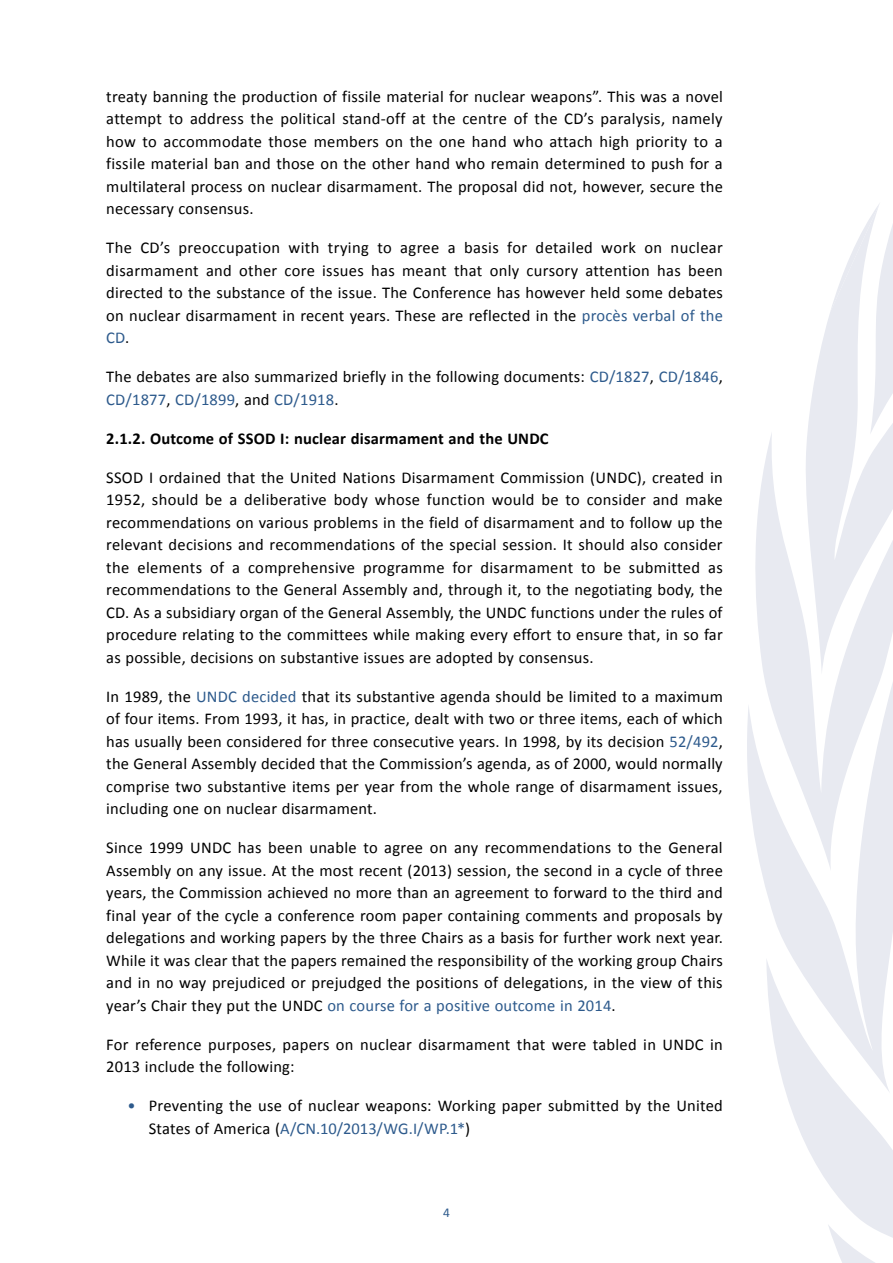
<style>
.page{position:relative;width:893px;height:1263px;background:#fff}
.page>*{position:absolute;margin:0;border:0;box-sizing:border-box;transform-origin:0 0}
.Resource_Para{font:16.5px/22.5px "Calibri";letter-spacing:.01em;color:#000;text-align:justify}
.Resource_Para-2{font:700 16.5px "Calibri";letter-spacing:.01em;color:#000}
.link{font:13.5px "Calibri";color:#2d5a8c}
.s1{color:#2d5a8c}
</style>
<div class="page">
<svg style="left:786px;top:1093px;width:107px;height:170px;fill:#e8eaf1"></svg>
<svg style="left:747px;top:706px;width:146px;height:387px;fill:#e8eaf1"></svg>
<svg style="left:750px;top:433px;width:143px;height:438px;fill:#e8eaf1"></svg>
<svg style="left:804px;top:204px;width:89px;height:471px"></svg>
<p class="Resource_Para" style="left:106px;top:85px;width:618px">treaty banning the production of fissile material for nuclear weapons”. This was a novel attempt to address the political stand-off at the centre of the CD’s paralysis, namely how to accommodate those members on the one hand who attach high priority to a fissile material ban and those on the other hand who remain determined to push for a multilateral process on nuclear disarmament. The proposal did not, however, secure the necessary consensus.</p>
<p class="Resource_Para" style="left:106px;top:236px;width:618px">The CD’s preoccupation with trying to agree a basis for detailed work on nuclear disarmament and other core issues has meant that only cursory attention has been directed to the substance of the issue. The Conference has however held some debates on nuclear disarmament in recent years. These are reflected in the <span class="s1">procès verbal of the CD</span>.</p>
<p class="Resource_Para" style="left:106px;top:365px;width:618px">The debates are also summarized briefly in the following documents: <span class="s1">CD/1827</span>, <span class="s1">CD/1846</span>,<br><span class="s1">CD/1877</span>, <span class="s1">CD/1899</span>, and <span class="s1">CD/1918</span>.</p>
<p class="Resource_Para-2" style="left:106px;top:428px;width:444px">2.1.2. Outcome of SSOD I: nuclear disarmament and the UNDC</p>
<p class="Resource_Para" style="left:106px;top:466px;width:618px">SSOD I ordained that the United Nations Disarmament Commission (UNDC), created in 1952, should be a deliberative body whose function would be to consider and make recommendations on various problems in the field of disarmament and to follow up the relevant decisions and recommendations of the special session. It should also consider the elements of a comprehensive programme for disarmament to be submitted as recommendations to the General Assembly and, through it, to the negotiating body, the CD. As a subsidiary organ of the General Assembly, the UNDC functions under the rules of procedure relating to the committees while making every effort to ensure that, in so far as possible, decisions on substantive issues are adopted by consensus.</p>
<p class="Resource_Para" style="left:106px;top:685px;width:618px">In 1989, the <span class="s1">UNDC decided</span> that its substantive agenda should be limited to a maximum of four items. From 1993, it has, in practice, dealt with two or three items, each of which has usually been considered for three consecutive years. In 1998, by its decision <span class="s1">52/492</span>, the General Assembly decided that the Commission’s agenda, as of 2000, would normally comprise two substantive items per year from the whole range of disarmament issues, including one on nuclear disarmament.</p>
<p class="Resource_Para" style="left:106px;top:836px;width:618px">Since 1999 UNDC has been unable to agree on any recommendations to the General Assembly on any issue. At the most recent (2013) session, the second in a cycle of three years, the Commission achieved no more than an agreement to forward to the third and final year of the cycle a conference room paper containing comments and proposals by delegations and working papers by the three Chairs as a basis for further work next year.<br>While it was clear that the papers remained the responsibility of the working group Chairs and in no way prejudiced or prejudged the positions of delegations, in the view of this year’s Chair they put the UNDC <span class="s1">on course for a positive outcome in 2014</span>.</p>
<p class="Resource_Para" style="left:106px;top:1033px;width:618px">For reference purposes, papers on nuclear disarmament that were tabled in UNDC in<br>2013 include the following:</p>
<p class="Resource_Para" style="left:149px;top:1094px;width:576px;text-indent:-21px"><span class="s1">•</span> Preventing the use of nuclear weapons: Working paper submitted by the United<br>States of America (<span class="s1">A/CN.10/2013/WG.I/WP.1*</span>)</p>
<p class="link" style="left:443px;top:1204px;width:8px">4</p>
</div>
